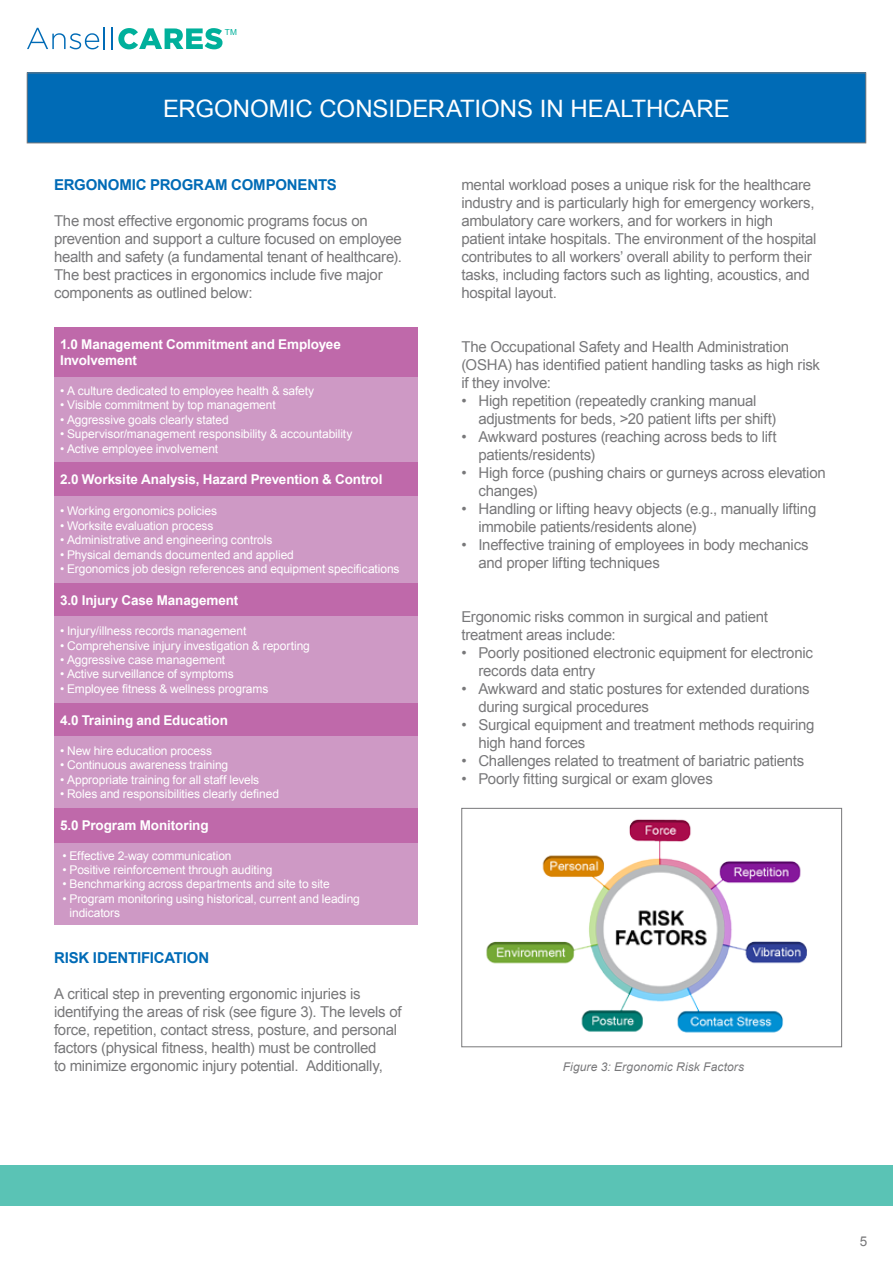
<style>
.page{position:relative;width:893px;height:1263px;background:#fff}
.page>*{position:absolute;margin:0;border:0;box-sizing:border-box;transform-origin:0 0}
.t1{font:24px "Arial";color:#fff}
.t2{font:15px/18px "Arial";letter-spacing:-.015em;color:#78787a}
.t3{font:700 15px "Arial";letter-spacing:-.01em;color:#006bb6}
.t4{font:700 13.5px/16.2px "Arial";letter-spacing:-.01em;color:#fff}
.t5{font:13.5px "Arial";color:#78787a}
.t6{font:12px "Arial";letter-spacing:-.01em;color:#fff}
.t7{font:italic 12px "Arial";letter-spacing:.015em;color:#78787a}
.t8{font:8.25px "Arial";color:#00b09b}
</style>
<div class="page">
<div style="left:54px;top:327px;width:363px;height:50px;background:#bf69aa"></div>
<div style="left:54px;top:377px;width:363px;height:85px;background:#ce99c5"></div>
<div style="left:54px;top:462px;width:363px;height:35px;background:#bf69aa"></div>
<div style="left:54px;top:497px;width:363px;height:86px;background:#ce99c5"></div>
<div style="left:54px;top:583px;width:363px;height:33px;background:#bf69aa"></div>
<div style="left:54px;top:616px;width:363px;height:87px;background:#ce99c5"></div>
<div style="left:54px;top:703px;width:363px;height:33px;background:#bf69aa"></div>
<div style="left:54px;top:736px;width:363px;height:72px;background:#ce99c5"></div>
<div style="left:54px;top:808px;width:363px;height:35px;background:#bf69aa"></div>
<div style="left:54px;top:843px;width:363px;height:82px;background:#ce99c5"></div>
<svg style="left:27px;top:27px;width:78px;height:22px"></svg>
<hr style="left:111px;top:27px;width:2px;height:22px;background:#006bb6">
<svg style="left:118px;top:28px;width:105px;height:21px"></svg>
<div style="left:0;top:1165px;width:893px;height:40px;background:#5ac3b5"></div>
<div style="left:27px;top:73px;width:839px;height:70px;background:#006bb6"></div>
<div style="left:27px;top:73px;width:839px;height:70px;border:1px solid #78787a"></div>
<img style="left:486px;top:819px;width:321px;height:214px">
<div style="left:461px;top:808px;width:381px;height:239px;border:1px solid #78787a"></div>
<p class="t8" style="left:225px;top:27px;width:14px">TM</p>
<h1 class="t1" style="left:163px;top:92px;width:568px">ERGONOMIC CONSIDERATIONS IN HEALTHCARE</h1>
<p class="t3" style="left:54px;top:175px;width:284px">ERGONOMIC PROGRAM COMPONENTS</p>
<p class="t2" style="left:54px;top:212px;width:349px">The most effective ergonomic programs focus on prevention and support a culture focused on employee health and safety (a fundamental tenant of healthcare).<br>The best practices in ergonomics include five major components as outlined below:</p>
<p class="t4" style="left:60px;top:336px;width:282px">1.0 Management Commitment and Employee<br>Involvement</p>
<p class="t6" style="left:60px;top:383px;width:256px">• A culture dedicated to employee health &amp; safety</p>
<p class="t6" style="left:60px;top:397px;width:217px">• Visible commitment by top management</p>
<p class="t6" style="left:60px;top:412px;width:170px">• Aggressive goals clearly stated</p>
<p class="t6" style="left:60px;top:426px;width:294px">• Supervisor/management responsibility &amp; accountability</p>
<p class="t6" style="left:60px;top:441px;width:160px">• Active employee involvement</p>
<p class="t4" style="left:60px;top:472px;width:324px">2.0 Worksite Analysis, Hazard Prevention &amp; Control</p>
<p class="t6" style="left:60px;top:503px;width:159px">• Working ergonomics policies</p>
<p class="t6" style="left:60px;top:518px;width:155px">• Worksite evaluation process</p>
<p class="t6" style="left:60px;top:532px;width:214px">• Administrative and engineering controls</p>
<p class="t6" style="left:60px;top:547px;width:235px">• Physical demands documented and applied</p>
<p class="t6" style="left:60px;top:561px;width:341px">• Ergonomics job design references and equipment specifications</p>
<p class="t4" style="left:60px;top:592px;width:180px">3.0 Injury Case Management</p>
<p class="t6" style="left:60px;top:623px;width:188px">• Injury/illness records management</p>
<p class="t6" style="left:60px;top:638px;width:251px">• Comprehensive injury investigation &amp; reporting</p>
<p class="t6" style="left:60px;top:652px;width:167px">• Aggressive case management</p>
<p class="t6" style="left:60px;top:666px;width:175px">• Active surveillance of symptoms</p>
<p class="t6" style="left:60px;top:681px;width:210px">• Employee fitness &amp; wellness programs</p>
<p class="t4" style="left:60px;top:712px;width:169px">4.0 Training and Education</p>
<p class="t6" style="left:60px;top:743px;width:154px">• New hire education process</p>
<p class="t6" style="left:60px;top:757px;width:170px">• Continuous awareness training</p>
<p class="t6" style="left:60px;top:772px;width:201px">• Appropriate training for all staff levels</p>
<p class="t6" style="left:60px;top:786px;width:220px">• Roles and responsibilities clearly defined</p>
<p class="t4" style="left:60px;top:818px;width:150px">5.0 Program Monitoring</p>
<p class="t6" style="left:63px;top:847px;width:171px">• Effective 2-way communication</p>
<p class="t6" style="left:63px;top:862px;width:212px">• Positive reinforcement through auditing</p>
<p class="t6" style="left:63px;top:876px;width:269px">• Benchmarking across departments and site to site</p>
<p class="t6" style="left:63px;top:891px;width:299px">• Program monitoring using historical, current and leading</p>
<p class="t6" style="left:63px;top:905px;width:59px">• indicators</p>
<p class="t3" style="left:54px;top:947px;width:157px">RISK IDENTIFICATION</p>
<p class="t2" style="left:54px;top:984px;width:349px">A critical step in preventing ergonomic injuries is identifying the areas of risk (see figure 3). The levels of force, repetition, contact stress, posture, and personal factors (physical fitness, health) must be controlled<br>to minimize ergonomic injury potential. Additionally,</p>
<p class="t2" style="left:461px;top:176px;width:357px">mental workload poses a unique risk for the healthcare industry and is particularly high for emergency workers, ambulatory care workers, and for workers in high patient intake hospitals. The environment of the hospital contributes to all workers’ overall ability to perform their tasks, including factors such as lighting, acoustics, and hospital layout.</p>
<p class="t2" style="left:461px;top:338px;width:360px">The Occupational Safety and Health Administration (OSHA) has identified patient handling tasks as high risk if they involve:</p>
<p class="t2" style="left:478px;top:392px;width:299px;text-indent:-17px">• High repetition (repeatedly cranking manual adjustments for beds, &gt;20 patient lifts per shift)</p>
<p class="t2" style="left:478px;top:428px;width:300px;text-indent:-17px">• Awkward postures (reaching across beds to lift patients/residents)</p>
<p class="t2" style="left:478px;top:464px;width:349px;text-indent:-17px">• High force (pushing chairs or gurneys across elevation changes)</p>
<p class="t2" style="left:478px;top:500px;width:339px;text-indent:-17px">• Handling or lifting heavy objects (e.g., manually lifting immobile patients/residents alone)</p>
<p class="t2" style="left:478px;top:536px;width:332px;text-indent:-17px">• Ineffective training of employees in body mechanics and proper lifting techniques</p>
<p class="t2" style="left:461px;top:608px;width:308px">Ergonomic risks common in surgical and patient treatment areas include:</p>
<p class="t2" style="left:478px;top:644px;width:336px;text-indent:-17px">• Poorly positioned electronic equipment for electronic records data entry</p>
<p class="t2" style="left:478px;top:680px;width:333px;text-indent:-17px">• Awkward and static postures for extended durations during surgical procedures</p>
<p class="t2" style="left:478px;top:716px;width:338px;text-indent:-17px">• Surgical equipment and treatment methods requiring high hand forces</p>
<p class="t2" style="left:461px;top:752px;width:344px">• Challenges related to treatment of bariatric patients</p>
<p class="t2" style="left:461px;top:770px;width:253px">• Poorly fitting surgical or exam gloves</p>
<p class="t7" style="left:563px;top:1059px;width:183px">Figure 3: Ergonomic Risk Factors</p>
<p class="t5" style="left:860px;top:1232px;width:9px">5</p>
</div>
